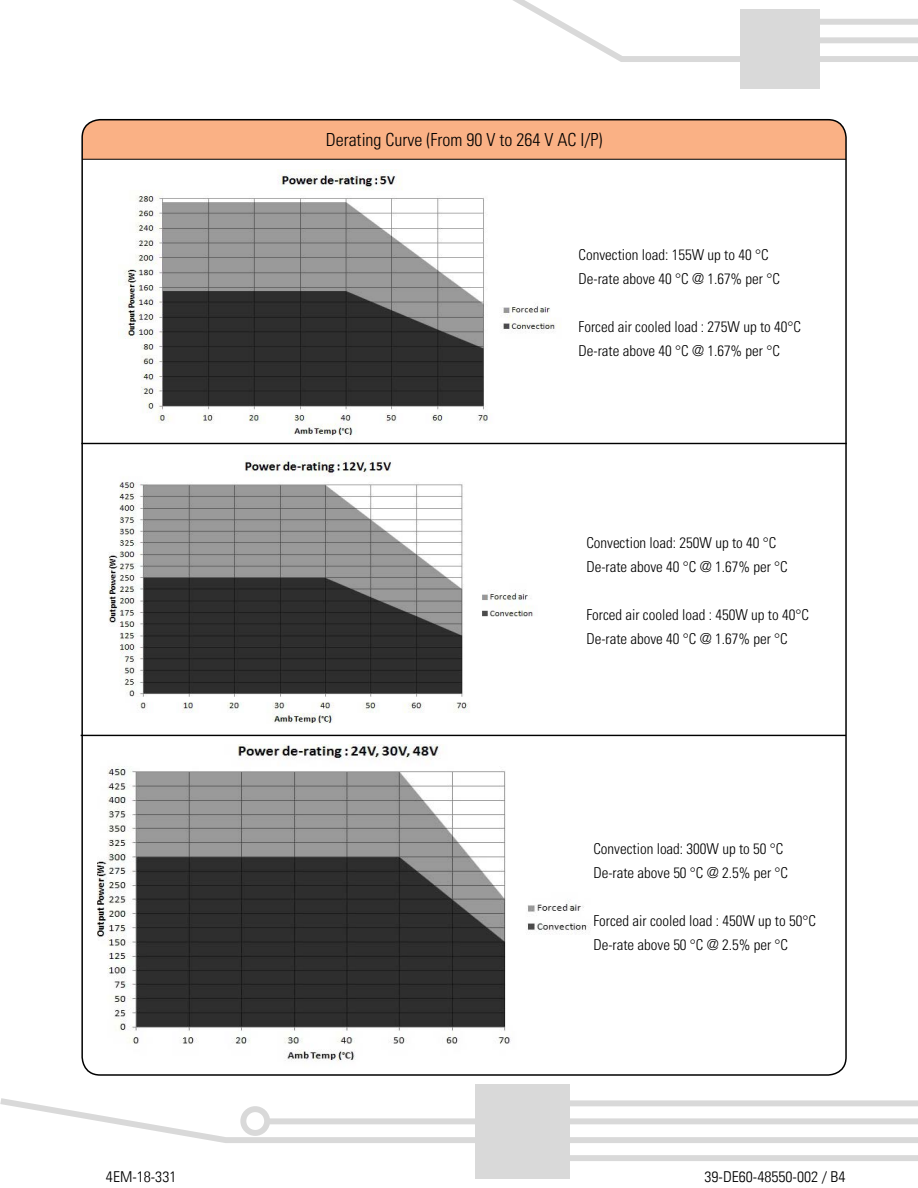
<style>
.page{position:relative;width:918px;height:1188px;background:#fff}
.page>*{position:absolute;margin:0;border:0;box-sizing:border-box;transform-origin:0 0}
.t1{font:300 condensed 18px "Univers LT Std";color:#000}
.t2{font:300 condensed 15px/24px "Univers LT Std";color:#000}
.t3{font:300 condensed 15px "Univers LT";color:#000;scale:1.06 1}
</style>
<div class="page">
<div style="left:740px;top:9px;width:80px;height:79px;background:#d9d9d9"></div>
<svg style="left:513px;top:0;width:405px;height:62px"></svg>
<div style="left:475px;top:1084px;width:95px;height:94px;background:#d9d9d9"></div>
<svg style="left:0;top:1098px;width:918px;height:45px"></svg>
<div style="left:564px;top:1155px;width:354px;height:6px;background:#d9d9d9"></div>
<svg style="left:82px;top:120px;width:762px;height:40px;background:#f0aa80"></svg>
<img style="left:97px;top:745px;width:491px;height:317px">
<img style="left:118px;top:170px;width:444px;height:273px">
<img style="left:108px;top:455px;width:426px;height:269px">
<hr style="left:81px;top:443px;width:766px;height:1px;background:#000">
<hr style="left:81px;top:735px;width:765px;height:1px;background:#000">
<p class="t1" style="left:326px;top:129px;width:278px">Derating Curve (From 90 V to 264 V AC I/P)</p>
<p class="t2" style="left:579px;top:243px;width:203px">Convection load: 155W up to 40 °C<br>De-rate above 40 °C @ 1.67% per °C</p>
<p class="t2" style="left:579px;top:315px;width:224px">Forced air cooled load : 275W up to 40°C<br>De-rate above 40 °C @ 1.67% per °C</p>
<p class="t2" style="left:586px;top:531px;width:203px">Convection load: 250W up to 40 °C<br>De-rate above 40 °C @ 1.67% per °C</p>
<p class="t2" style="left:586px;top:603px;width:224px">Forced air cooled load : 450W up to 40°C<br>De-rate above 40 °C @ 1.67% per °C</p>
<p class="t2" style="left:593px;top:837px;width:196px">Convection load: 300W up to 50 °C<br>De-rate above 50 °C @ 2.5% per °C</p>
<p class="t2" style="left:593px;top:909px;width:224px">Forced air cooled load : 450W up to 50°C<br>De-rate above 50 °C @ 2.5% per °C</p>
<p class="t3" style="left:106px;top:1167px;width:68px">4EM-18-331</p>
<p class="t3" style="left:705px;top:1167px;width:134px">39-DE60-48550-002 / B4</p>
</div>
